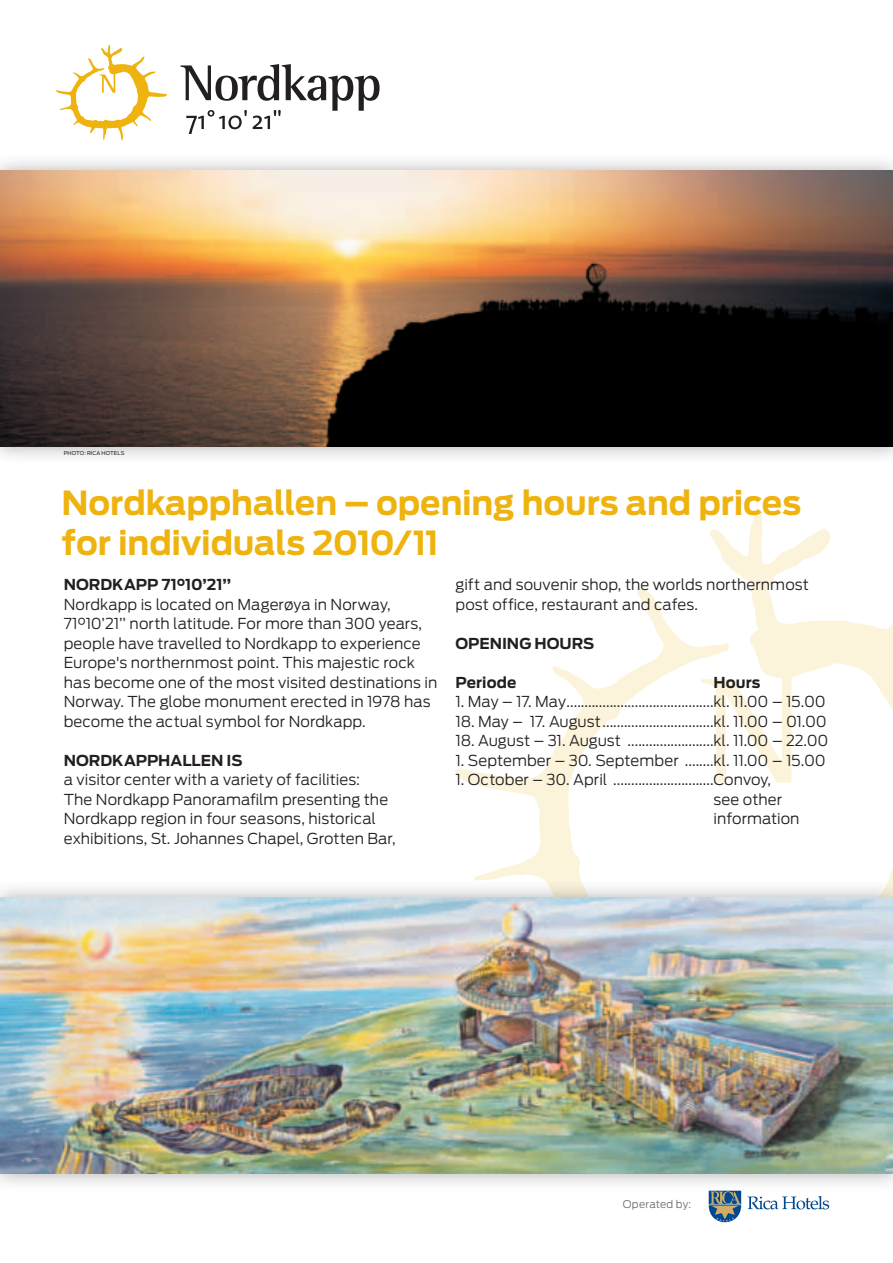
<style>
.page{position:relative;width:893px;height:1263px;background:#fff}
.page>*{position:absolute;margin:0;border:0;box-sizing:border-box;transform-origin:0 0}
.t1{font:700 33px/39.6px "Antenna";letter-spacing:-.005em;color:#efb310}
.t2{font:300 15px/19.5px "Antenna";color:#231f20}
.t3{font:300 15px "Antenna";letter-spacing:-.02em;color:#231f20}
.t4{font:700 15px "Antenna";color:#231f20}
.t5{font:300 10.5px "Antenna";letter-spacing:.015em;color:#6c6d70}
.t6{font:5.25px "Antenna";letter-spacing:.01em;color:#231f20}
</style>
<div class="page">
<svg style="left:180px;top:64px;width:200px;height:70px"></svg>
<svg style="left:56px;top:45px;width:111px;height:96px"></svg>
<div style="left:0;top:151px;width:893px;height:314px;background:#231f20;opacity:.35"></div>
<img style="left:0;top:170px;width:893px;height:276px">
<svg style="left:709px;top:1192px;width:32px;height:30px"></svg>
<svg style="left:747px;top:1196px;width:82px;height:13px"></svg>
<svg style="left:455px;top:510px;width:438px;height:369px"></svg>
<svg style="left:711px;top:537px;width:4px;height:6px"></svg>
<div style="left:0;top:879px;width:893px;height:313px;background:#231f20;opacity:.35"></div>
<img style="left:0;top:897px;width:893px;height:277px">
<p class="t6" style="left:64px;top:450px;width:62px">PHOTO: RICA HOTELS</p>
<h1 class="t1" style="left:62px;top:484px;width:741px">Nordkapphallen – opening hours and prices for individuals 2010/11</h1>
<p class="t4" style="left:64px;top:576px;width:169px">NORDKAPP 71°10’21’’</p>
<p class="t2" style="left:64px;top:595px;width:375px">Nordkapp is located on Magerøya in Norway, 71°10’21’’ north latitude. For more than 300 years, people have travelled to Nordkapp to experience Europe's northernmost point. This majestic rock has become one of the most visited destinations in Norway. The globe monument erected in 1978 has become the actual symbol for Nordkapp.</p>
<p class="t4" style="left:64px;top:751px;width:180px">NORDKAPPHALLEN IS</p>
<p class="t2" style="left:64px;top:770px;width:333px">a visitor center with a variety of facilities:<br>The Nordkapp Panoramafilm presenting the Nordkapp region in four seasons, historical exhibitions, St. Johannes Chapel, Grotten Bar,</p>
<p class="t2" style="left:455px;top:575px;width:355px">gift and souvenir shop, the worlds northernmost post office, restaurant and cafes.</p>
<p class="t4" style="left:455px;top:634px;width:140px">OPENING HOURS</p>
<p class="t4" style="left:455px;top:673px;width:62px">Periode</p>
<p class="t4" style="left:713px;top:673px;width:48px">Hours</p>
<p class="t3" style="left:455px;top:693px;width:372px">1. May – 17. May.........................................kl. 11.00 – 15.00</p>
<p class="t2" style="left:455px;top:712px;width:373px">18. May – 17. August...............................kl. 11.00 – 01.00</p>
<p class="t2" style="left:455px;top:731px;width:374px">18. August – 31. August ........................kl. 11.00 – 22.00</p>
<p class="t2" style="left:455px;top:751px;width:372px">1. September – 30. September ........kl. 11.00 – 15.00</p>
<p class="t2" style="left:713px;top:770px;width:88px;text-indent:-258px">1. October – 30. April ............................Convoy, see other information</p>
<p class="t5" style="left:623px;top:1198px;width:70px">Operated by:</p>
</div>
